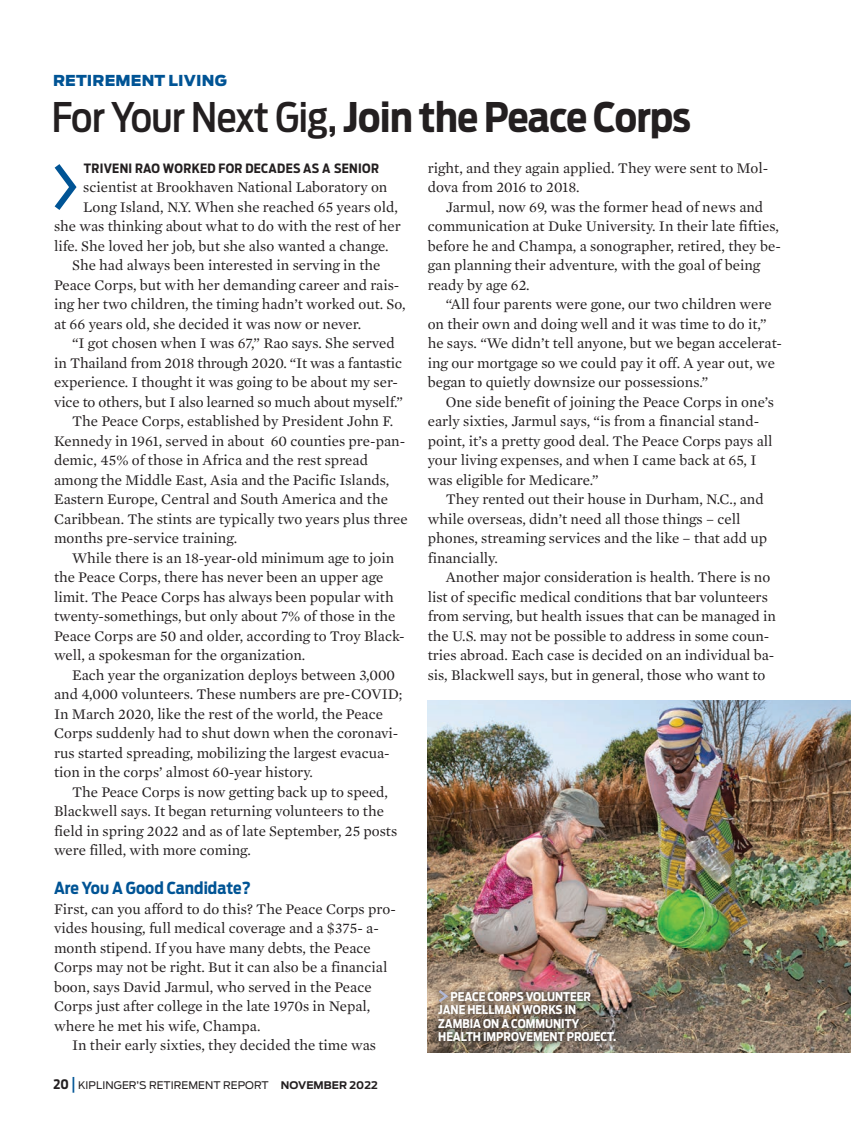
<style>
.page{position:relative;width:851px;height:1134px;background:#fff}
.page>*{position:absolute;margin:0;border:0;box-sizing:border-box;transform-origin:0 0}
.t1{font:700 40.5px "Antenna Cond";letter-spacing:-.01em;color:#231f20}
.t2{font:700 16.5px "Antenna Cond";letter-spacing:.005em;color:#005495}
.t3{font:15px/19.5px "Mercury Text G1";color:#231f20}
.t4{font:900 15px "Antenna";letter-spacing:.01em;color:#005495}
.t5{font:700 12.75px "Antenna Cond";letter-spacing:.025em;color:#231f20}
.t6{font:700 12px/13.5px "Antenna Cond";color:#fff}
.t7{font:10.5px "Antenna";letter-spacing:.005em;color:#231f20}
.s1{font-weight:500}
.s2{font-family:"Antenna Cond";font-weight:700;font-size:13.05px}
.s3{font-family:"Antenna Cond";font-size:16.95px;color:#005495}
.s4{font-weight:700}
</style>
<div class="page">
<svg style="left:54px;top:164px;width:23px;height:46px"></svg>
<img style="left:428px;top:700px;width:422px;height:353px">
<div style="left:431px;top:984px;width:191px;height:64px;background:#231f20;opacity:.5"></div>
<svg style="left:436px;top:988px;width:14px;height:17px"></svg>
<p class="t4" style="left:53px;top:72px;width:175px">RETIREMENT LIVING</p>
<h1 class="t1" style="left:52px;top:93px;width:640px"><span class="s1">For Your Next Gig,</span> Join the Peace Corps</h1>
<p class="t5" style="left:84px;top:160px;width:297px">TRIVENI RAO WORKED FOR DECADES AS A SENIOR</p>
<p class="t3" style="left:83px;top:176px;width:305px">scientist at Brookhaven National Laboratory on</p>
<p class="t3" style="left:83px;top:196px;width:316px">Long Island, N.Y. When she reached 65 years old,</p>
<p class="t3" style="left:54px;top:215px;width:348px">she was thinking about what to do with the rest of her</p>
<p class="t3" style="left:54px;top:235px;width:336px">life. She loved her job, but she also wanted a change.</p>
<p class="t3" style="left:72px;top:254px;width:310px">She had always been interested in serving in the</p>
<p class="t3" style="left:54px;top:274px;width:347px">Peace Corps, but with her demanding career and rais-</p>
<p class="t3" style="left:54px;top:293px;width:353px">ing her two children, the timing hadn’t worked out. So,</p>
<p class="t3" style="left:54px;top:313px;width:309px">at 66 years old, she decided it was now or never.</p>
<p class="t3" style="left:72px;top:332px;width:324px">“I got chosen when I was 67,” Rao says. She served</p>
<p class="t3" style="left:54px;top:352px;width:349px">in Thailand from 2018 through 2020. “It was a fantastic</p>
<p class="t3" style="left:54px;top:371px;width:345px">experience. I thought it was going to be about my ser-</p>
<p class="t3" style="left:54px;top:391px;width:350px">vice to others, but I also learned so much about myself.”</p>
<p class="t3" style="left:72px;top:410px;width:323px">The Peace Corps, established by President John F.</p>
<p class="t3" style="left:54px;top:430px;width:352px">Kennedy in 1961, served in about 60 counties pre-pan-</p>
<p class="t3" style="left:54px;top:449px;width:315px">demic, 45% of those in Africa and the rest spread</p>
<p class="t3" style="left:54px;top:469px;width:337px">among the Middle East, Asia and the Pacific Islands,</p>
<p class="t3" style="left:54px;top:488px;width:335px">Eastern Europe, Central and South America and the</p>
<p class="t3" style="left:54px;top:508px;width:355px">Caribbean. The stints are typically two years plus three</p>
<p class="t3" style="left:54px;top:527px;width:185px">months pre-service training.</p>
<p class="t3" style="left:72px;top:547px;width:323px">While there is an 18-year-old minimum age to join</p>
<p class="t3" style="left:54px;top:566px;width:331px">the Peace Corps, there has never been an upper age</p>
<p class="t3" style="left:54px;top:586px;width:341px">limit. The Peace Corps has always been popular with</p>
<p class="t3" style="left:54px;top:605px;width:343px">twenty-somethings, but only about 7% of those in the</p>
<p class="t3" style="left:54px;top:625px;width:352px">Peace Corps are 50 and older, according to Troy Black-</p>
<p class="t3" style="left:54px;top:644px;width:253px">well, a spokesman for the organization.</p>
<p class="t3" style="left:72px;top:664px;width:324px">Each year the organization deploys between 3,000</p>
<p class="t3" style="left:54px;top:683px;width:350px">and 4,000 volunteers. These numbers are pre-COVID;</p>
<p class="t3" style="left:54px;top:703px;width:330px">In March 2020, like the rest of the world, the Peace</p>
<p class="t3" style="left:54px;top:722px;width:346px">Corps suddenly had to shut down when the coronavi-</p>
<p class="t3" style="left:54px;top:742px;width:337px">rus started spreading, mobilizing the largest evacua-</p>
<p class="t3" style="left:54px;top:761px;width:260px">tion in the corps’ almost 60-year history.</p>
<p class="t3" style="left:72px;top:781px;width:317px">The Peace Corps is now getting back up to speed,</p>
<p class="t3" style="left:54px;top:800px;width:331px">Blackwell says. It began returning volunteers to the</p>
<p class="t3" style="left:54px;top:820px;width:345px">field in spring 2022 and as of late September, 25 posts</p>
<p class="t3" style="left:54px;top:839px;width:198px">were filled, with more coming.</p>
<p class="t2" style="left:54px;top:878px;width:198px">Are You A Good Candidate?</p>
<p class="t3" style="left:54px;top:898px;width:343px">First, can you afford to do this? The Peace Corps pro&shy;vides housing, full medical coverage and a $375- a&shy;month stipend. If you have many debts, the Peace Corps may not be right. But it can also be a financial boon, says David Jarmul, who served in the Peace Corps just after college in the late 1970s in Nepal, where he met his wife, Champa.</p>
<p class="t3" style="left:72px;top:1034px;width:305px">In their early sixties, they decided the time was</p>
<p class="t3" style="left:428px;top:157px;width:342px">right, and they again applied. They were sent to Mol&shy;dova from 2016 to 2018.</p>
<p class="t3" style="left:428px;top:196px;width:354px;text-indent:18px">Jarmul, now 69, was the former head of news and communication at Duke University. In their late fifties, before he and Champa, a sonographer, retired, they be&shy;gan planning their adventure, with the goal of being ready by age 62.</p>
<p class="t3" style="left:428px;top:293px;width:356px;text-indent:18px">“All four parents were gone, our two children were on their own and doing well and it was time to do it,” he says. “We didn’t tell anyone, but we began accelerat&shy;ing our mortgage so we could pay it off. A year out, we began to quietly downsize our possessions.”</p>
<p class="t3" style="left:428px;top:391px;width:348px;text-indent:18px">One side benefit of joining the Peace Corps in one’s early sixties, Jarmul says, “is from a financial stand&shy;point, it’s a pretty good deal. The Peace Corps pays all your living expenses, and when I came back at 65, I was eligible for Medicare.”</p>
<p class="t3" style="left:428px;top:488px;width:341px;text-indent:18px">They rented out their house in Durham, N.C., and while overseas, didn’t need all those things – cell phones, streaming services and the like – that add up financially.</p>
<p class="t3" style="left:428px;top:566px;width:349px;text-indent:18px">Another major consideration is health. There is no list of specific medical conditions that bar volunteers from serving, but health issues that can be managed in the U.S. may not be possible to address in some coun&shy;tries abroad. Each case is decided on an individual ba&shy;sis, Blackwell says, but in general, those who want to</p>
<p class="t6" style="left:438px;top:990px;width:179px;text-indent:12px">PEACE CORPS VOLUNTEER<br>JANE HELLMAN WORKS IN<br>ZAMBIA ON A COMMUNITY<br>HEALTH IMPROVEMENT PROJECT.</p>
<p class="t7" style="left:53px;top:1079px;width:326px"><span class="s2">20</span> <span class="s3">|</span> KIPLINGER’S RETIREMENT REPORT <span class="s4">NOVEMBER 2022</span></p>
</div>
